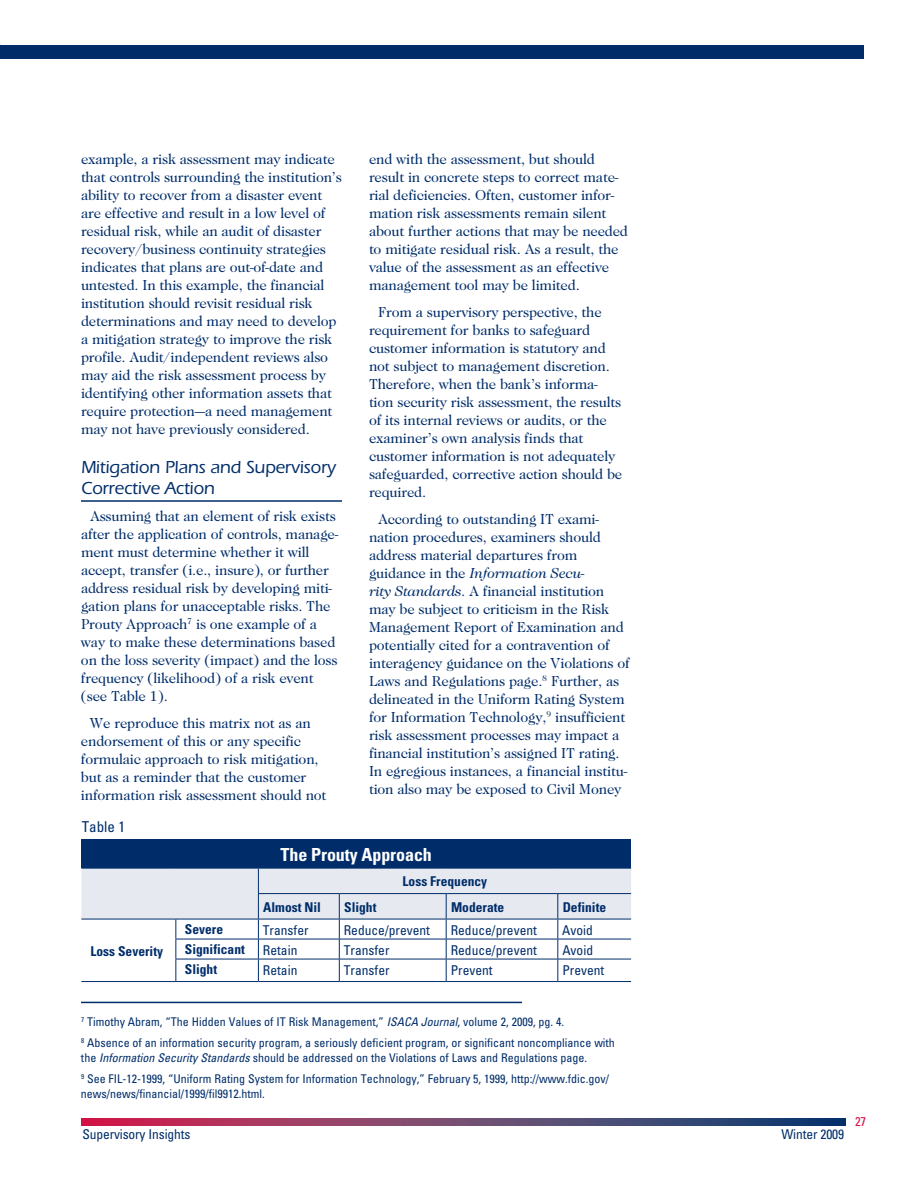
<style>
.page{position:relative;width:918px;height:1188px;background:#fff}
.page>*{position:absolute;margin:0;border:0;box-sizing:border-box;transform-origin:0 0}
.t1{font:500 18px/21px "ITC Eras Std";letter-spacing:-.01em;color:#002d6a}
.t2{font:700 condensed 18px "Univers";letter-spacing:-.005em;color:#fff}
.t3{font:15px/18px "Caslon No 224";letter-spacing:-.01em;color:#002d6a}
.t4{font:condensed 15px "Univers";color:#002d6a}
.t5{font:condensed 13.5px "Univers";color:#002d6a}
.t6{font:700 condensed 13.5px "Univers";color:#002d6a}
.t7{font:condensed 12.75px "Univers";color:#d31145}
.t8{font:condensed 12px/21px "Univers";color:#002d6a}
.s1{font-style:italic}
</style>
<div class="page">
<div style="left:0;top:45px;width:864px;height:13px;background:#002d6a"></div>
<svg style="left:81px;top:1119px;width:765px;height:6px;background:#713f69"></svg>
<hr style="left:81px;top:500px;width:261px;height:2px;background:#002d6a">
<hr style="left:81px;top:1002px;width:441px;height:1px;background:#002d6a">
<div style="left:81px;top:839px;width:550px;height:29px;background:#002d6a"></div>
<hr style="left:81px;top:981px;width:95px;height:1px;background:#002d6a">
<hr style="left:258px;top:981px;width:81px;height:1px;background:#002d6a">
<hr style="left:339px;top:981px;width:107px;height:1px;background:#002d6a">
<hr style="left:446px;top:981px;width:112px;height:1px;background:#002d6a">
<hr style="left:558px;top:981px;width:73px;height:1px;background:#002d6a">
<svg style="left:81px;top:868px;width:550px;height:113px"></svg>
<hr style="left:176px;top:981px;width:82px;height:1px;background:#002d6a">
<p class="t3" style="left:81px;top:151px;width:262px">example, a risk assessment may indicate that controls surrounding the institution’s ability to recover from a disaster event are effective and result in a low level of residual risk, while an audit of disaster recovery/business continuity strategies indicates that plans are out-of-date and untested. In this example, the financial institution should revisit residual risk determinations and may need to develop a mitigation strategy to improve the risk profile. Audit/independent reviews also may aid the risk assessment process by identifying other information assets that require protection—a need management may not have previously considered.</p>
<p class="t1" style="left:81px;top:457px;width:256px">Mitigation Plans and Supervisory<br>Corrective Action</p>
<p class="t3" style="left:81px;top:508px;width:259px;text-indent:9px">Assuming that an element of risk exists after the application of controls, manage&shy;ment must determine whether it will accept, transfer (i.e., insure), or further address residual risk by developing miti&shy;gation plans for unacceptable risks. The Prouty Approach<sup>7</sup> is one example of a way to make these determinations based on the loss severity (impact) and the loss frequency (likelihood) of a risk event (see Table 1).</p>
<p class="t3" style="left:81px;top:715px;width:247px;text-indent:9px">We reproduce this matrix not as an endorsement of this or any specific formulaic approach to risk mitigation, but as a reminder that the customer information risk assessment should not</p>
<p class="t4" style="left:82px;top:817px;width:45px">Table 1</p>
<p class="t3" style="left:369px;top:151px;width:261px">end with the assessment, but should result in concrete steps to correct mate&shy;rial deficiencies. Often, customer infor&shy;mation risk assessments remain silent about further actions that may be needed to mitigate residual risk. As a result, the value of the assessment as an effective management tool may be limited.</p>
<p class="t3" style="left:369px;top:304px;width:255px;text-indent:9px">From a supervisory perspective, the requirement for banks to safeguard customer information is statutory and not subject to management discretion.<br>Therefore, when the bank’s informa&shy;tion security risk assessment, the results of its internal reviews or audits, or the examiner’s own analysis finds that customer information is not adequately safeguarded, corrective action should be required.</p>
<p class="t3" style="left:369px;top:511px;width:262px;text-indent:9px">According to outstanding IT exami&shy;nation procedures, examiners should address material departures from guidance in the <span class="s1">Information Secu-<br>rity Standards</span>. A financial institution may be subject to criticism in the Risk Management Report of Examination and potentially cited for a contravention of interagency guidance on the Violations of Laws and Regulations page.<sup>8</sup> Further, as delineated in the Uniform Rating System for Information Technology,<sup>9</sup> insufficient risk assessment processes may impact a financial institution’s assigned IT rating.<br>In egregious instances, a financial institu&shy;tion also may be exposed to Civil Money</p>
<p class="t6" style="left:90px;top:942px;width:74px">Loss Severity</p>
<p class="t2" style="left:281px;top:843px;width:153px">The Prouty Approach</p>
<p class="t6" style="left:403px;top:873px;width:86px">Loss Frequency</p>
<p class="t6" style="left:263px;top:898px;width:59px">Almost Nil</p>
<p class="t6" style="left:344px;top:898px;width:34px">Slight</p>
<p class="t6" style="left:451px;top:898px;width:55px">Moderate</p>
<p class="t6" style="left:563px;top:898px;width:45px">Definite</p>
<p class="t6" style="left:185px;top:921px;width:40px">Severe</p>
<p class="t5" style="left:263px;top:921px;width:47px">Transfer</p>
<p class="t5" style="left:344px;top:921px;width:88px">Reduce/prevent</p>
<p class="t5" style="left:451px;top:921px;width:88px">Reduce/prevent</p>
<p class="t5" style="left:562px;top:921px;width:32px">Avoid</p>
<p class="t6" style="left:185px;top:941px;width:62px">Significant</p>
<p class="t5" style="left:263px;top:941px;width:36px">Retain</p>
<p class="t5" style="left:344px;top:941px;width:47px">Transfer</p>
<p class="t5" style="left:451px;top:941px;width:88px">Reduce/prevent</p>
<p class="t5" style="left:562px;top:941px;width:32px">Avoid</p>
<p class="t6" style="left:185px;top:961px;width:34px">Slight</p>
<p class="t5" style="left:263px;top:961px;width:36px">Retain</p>
<p class="t5" style="left:344px;top:961px;width:47px">Transfer</p>
<p class="t5" style="left:451px;top:961px;width:43px">Prevent</p>
<p class="t5" style="left:562px;top:961px;width:43px">Prevent</p>
<p class="t8" style="left:81px;top:1011px;width:535px"><sup>7</sup> Timothy Abram, “The Hidden Values of IT Risk Management,” <span class="s1">ISACA Journal</span>, volume 2, 2009, pg. 4.<br><sup>8</sup> Absence of an information security program, a seriously deficient program, or significant noncompliance with</p>
<p class="t8" style="left:81px;top:1047px;width:530px">the <span class="s1">Information Security Standards</span> should be addressed on the Violations of Laws and Regulations page.<br><sup>9</sup> See FIL-12-1999, “Uniform Rating System for Information Technology,” February 5, 1999, http://www.fdic.gov/</p>
<p class="t8" style="left:81px;top:1083px;width:185px">news/news/financial/1999/fil9912.html.</p>
<p class="t5" style="left:82px;top:1126px;width:109px">Supervisory Insights</p>
<p class="t5" style="left:781px;top:1126px;width:64px">Winter 2009</p>
<p class="t7" style="left:855px;top:1113px;width:13px">27</p>
</div>
